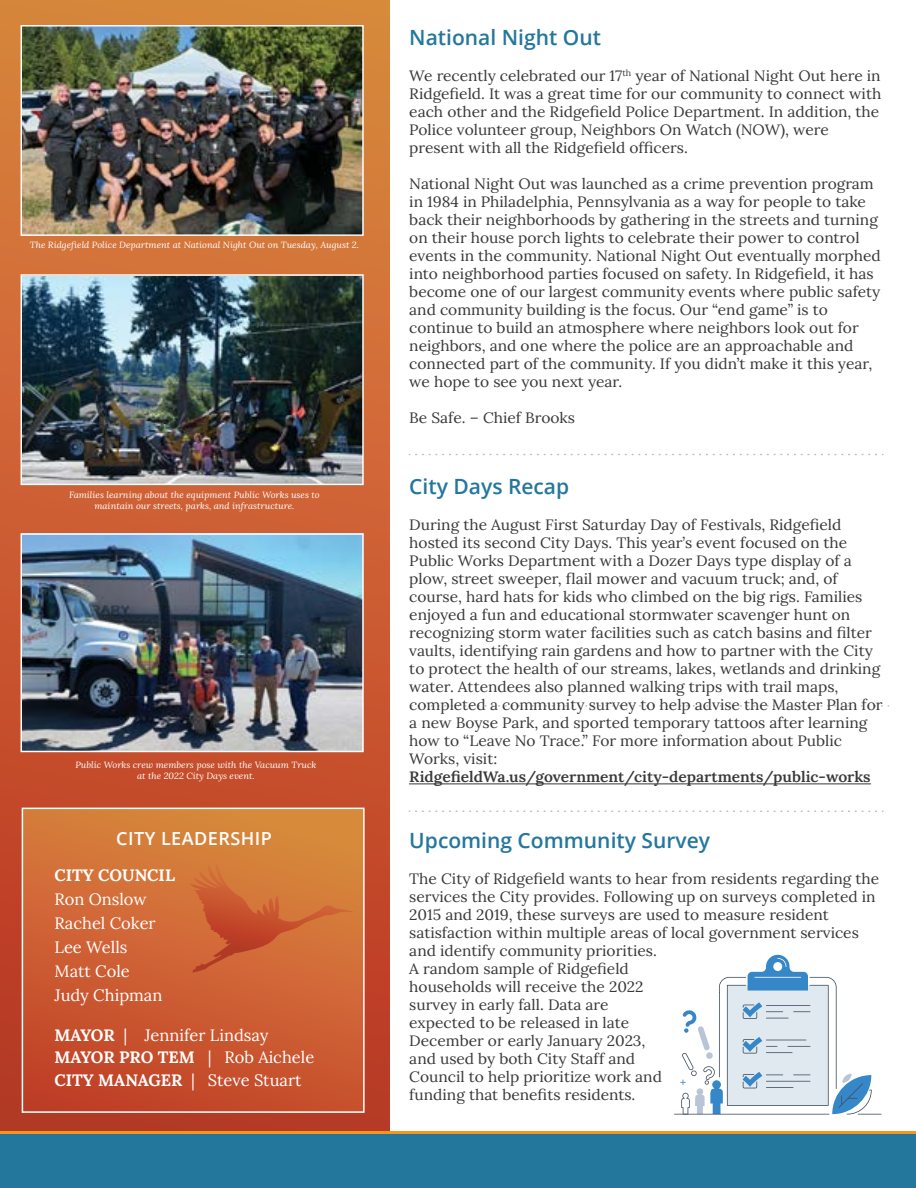
<style>
.page{position:relative;width:916px;height:1188px;background:#fff}
.page>*{position:absolute;margin:0;border:0;box-sizing:border-box;transform-origin:0 0}
.t1{font:600 21px "Open Sans";color:#24779c}
.t2{font:600 18px "Open Sans";letter-spacing:.025em;color:#fff}
.t3{font:16.5px/24.2px "Lora";color:#fff}
.t4{font:700 16.5px "Lora";color:#fff}
.t5{font:15px/18px "Lora";color:#383838}
.t6{font:600 15px "Lora";color:#383838}
.t7{font:italic 9px/10.8px "Lora";color:#fff;text-align:center}
.s1{font-weight:700}
</style>
<div class="page">
<div style="left:0;top:0;width:389px;height:1188px;background:linear-gradient(to bottom,#dc8942,#b93528)"></div>
<div style="left:0;top:1134px;width:916px;height:54px;background:#24779c"></div>
<hr style="left:0;top:1131px;width:916px;height:3px;background:#f7941e">
<svg style="left:416px;top:454px;width:467px;height:1px"></svg>
<svg style="left:416px;top:811px;width:467px;height:1px"></svg>
<svg style="left:412px;top:705px;width:477px;height:2px"></svg>
<hr style="left:409px;top:784px;width:461px;height:1px;background:#383838">
<div style="left:22px;top:808px;width:342px;height:304px;background:linear-gradient(to bottom,#d8843e,#c3442b)"></div>
<div style="left:22px;top:808px;width:342px;height:305px;border:1px solid #fff"></div>
<svg style="left:189px;top:864px;width:164px;height:109px;background:#cf6b36"></svg>
<img style="left:24px;top:536px;width:337px;height:213px">
<div style="left:21px;top:533px;width:343px;height:219px;border:2px solid #fff"></div>
<img style="left:23px;top:276px;width:339px;height:207px">
<div style="left:21px;top:274px;width:343px;height:211px;border:1px solid #fff"></div>
<img style="left:23px;top:27px;width:339px;height:207px">
<div style="left:21px;top:25px;width:343px;height:211px;border:1px solid #fff"></div>
<hr style="left:674px;top:1114px;width:155px;height:1px;background:#424f61">
<svg style="left:680px;top:955px;width:201px;height:160px"></svg>
<hr style="left:766px;top:1081px;width:44px;height:1px;background:#424f61">
<p class="t7" style="left:30px;top:239px;width:331px">The Ridgefield Police Department at National Night Out on Tuesday, August 2.</p>
<p class="t7" style="left:69px;top:489px;width:252px">Families learning about the equipment Public Works uses to maintain our streets, parks, and infrastructure.</p>
<p class="t7" style="left:75px;top:759px;width:242px">Public Works crew members pose with the Vacuum Truck at the 2022 City Days event.</p>
<p class="t2" style="left:116px;top:826px;width:157px">CITY LEADERSHIP</p>
<p class="t4" style="left:55px;top:863px;width:122px">CITY COUNCIL</p>
<p class="t3" style="left:55px;top:886px;width:109px">Ron Onslow<br>Rachel Coker<br>Lee Wells<br>Matt Cole<br>Judy Chipman</p>
<p class="t3" style="left:55px;top:1022px;width:261px;line-height:22.6px"><span class="s1">MAYOR</span> | Jennifer Lindsay<br><span class="s1">MAYOR PRO TEM</span> | Rob Aichele<br><span class="s1">CITY MANAGER</span> | Steve Stuart</p>
<h1 class="t1" style="left:409px;top:23px;width:193px">National Night Out</h1>
<p class="t5" style="left:409px;top:65px;width:473px">We recently celebrated our 17<sup>th</sup> year of National Night Out here in Ridgefield. It was a great time for our community to connect with each other and the Ridgefield Police Department. In addition, the Police volunteer group, Neighbors On Watch (NOW), were present with all the Ridgefield officers.</p>
<p class="t5" style="left:409px;top:173px;width:473px">National Night Out was launched as a crime prevention program in 1984 in Philadelphia, Pennsylvania as a way for people to take back their neighborhoods by gathering in the streets and turning on their house porch lights to celebrate their power to control events in the community. National Night Out eventually morphed into neighborhood parties focused on safety. In Ridgefield, it has become one of our largest community events where public safety and community building is the focus. Our “end game” is to continue to build an atmosphere where neighbors look out for neighbors, and one where the police are an approachable and connected part of the community. If you didn’t make it this year, we hope to see you next year.</p>
<p class="t5" style="left:409px;top:407px;width:167px">Be Safe. – Chief Brooks</p>
<h1 class="t1" style="left:409px;top:472px;width:161px">City Days Recap</h1>
<p class="t5" style="left:409px;top:515px;width:475px">During the August First Saturday Day of Festivals, Ridgefield hosted its second City Days. This year’s event focused on the Public Works Department with a Dozer Days type display of a plow, street sweeper, flail mower and vacuum truck; and, of course, hard hats for kids who climbed on the big rigs. Families enjoyed a fun and educational stormwater scavenger hunt on recognizing storm water facilities such as catch basins and filter vaults, identifying rain gardens and how to partner with the City to protect the health of our streams, lakes, wetlands and drinking water. Attendees also planned walking trips with trail maps, completed a community survey to help advise the Master Plan for a new Boyse Park, and sported temporary tattoos after learning how to “Leave No Trace.” For more information about Public Works, visit:</p>
<p class="t6" style="left:409px;top:766px;width:463px">RidgefieldWa.us/government/city-departments/public-works</p>
<h1 class="t1" style="left:409px;top:826px;width:302px">Upcoming Community Survey</h1>
<p class="t5" style="left:409px;top:869px;width:471px">The City of Ridgefield wants to hear from residents regarding the services the City provides. Following up on surveys completed in 2015 and 2019, these surveys are used to measure resident satisfaction within multiple areas of local government services and identify community priorities.<br>A random sample of Ridgefield<br>households will receive the 2022<br>survey in early fall. Data are<br>expected to be released in late<br>December or early January 2023,<br>and used by both City Staff and<br>Council to help prioritize work and<br>funding that benefits residents.</p>
</div>
